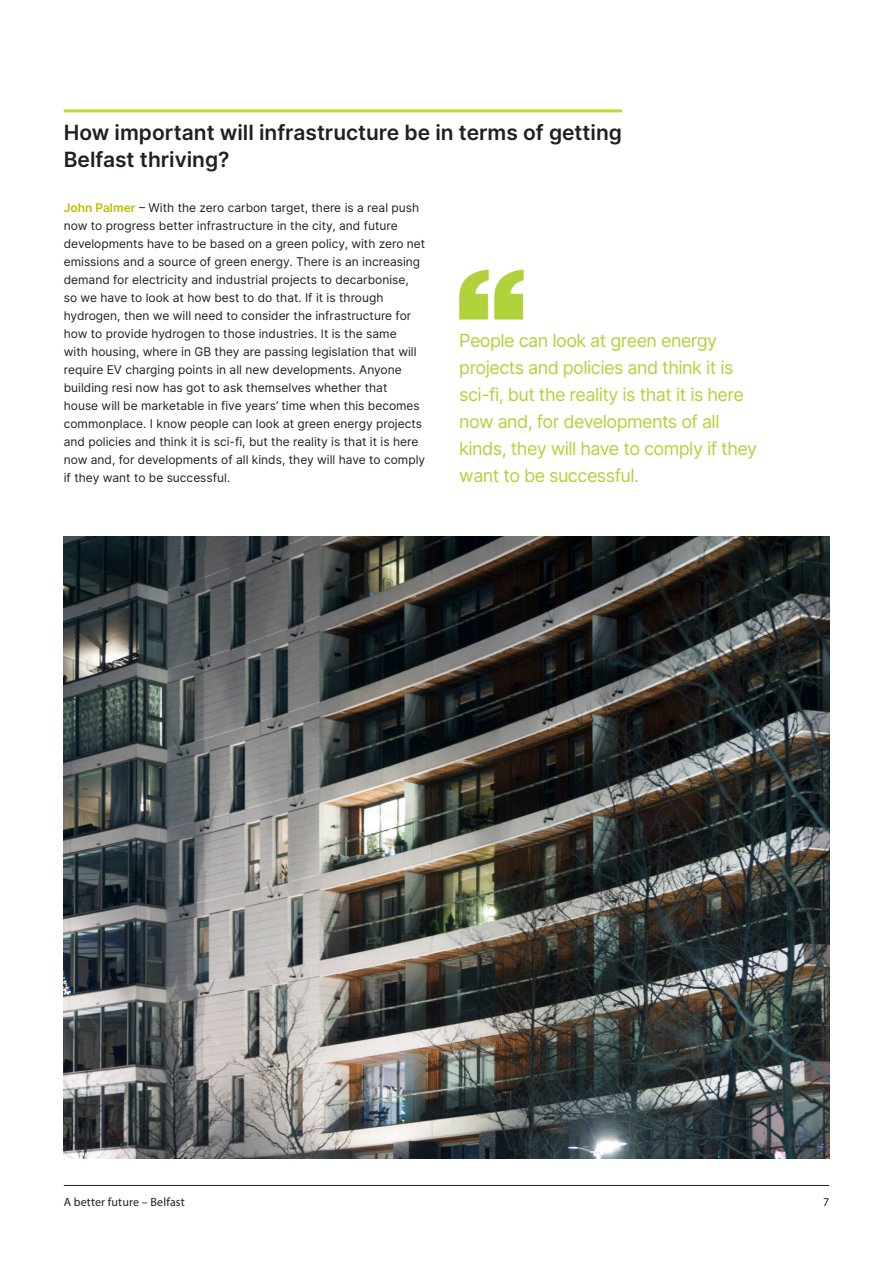
<style>
.page{position:relative;width:893px;height:1263px;background:#fff}
.page>*{position:absolute;margin:0;border:0;box-sizing:border-box;transform-origin:0 0}
.Heading_-_14_-_with{font:600 21px/27px "Inter";color:#231f20}
.Document_Type_-_13{font:18px/27px "Inter";letter-spacing:-.03em;color:#b2d23c}
.Body_Copy__Grid__8pt{font:12px/18px "Inter";color:#231f20}
.t1{font:12px "Myriad Pro";letter-spacing:.01em;color:#231f20}
.s1{font-weight:600;color:#c0bc00}
</style>
<div class="page">
<hr style="left:64px;top:1185px;width:765px;height:1px;background:#231f20">
<svg style="left:459px;top:269px;width:65px;height:50px"></svg>
<img style="left:64px;top:536px;width:765px;height:623px">
<hr style="left:64px;top:109px;width:558px;height:3px;background:#c1d72f">
<p class="Heading_-_14_-_with" style="left:64px;top:118px;width:560px">How important will infrastructure be in terms of getting<br>Belfast thriving?</p>
<p class="Body_Copy__Grid__8pt" style="left:64px;top:198px;width:363px"><span class="s1">John Palmer</span> – With the zero carbon target, there is a real push now to progress better infrastructure in the city, and future developments have to be based on a green policy, with zero net emissions and a source of green energy. There is an increasing demand for electricity and industrial projects to decarbonise, so we have to look at how best to do that. If it is through hydrogen, then we will need to consider the infrastructure for how to provide hydrogen to those industries. It is the same<br>with housing, where in GB they are passing legislation that will require EV charging points in all new developments. Anyone building resi now has got to ask themselves whether that<br>house will be marketable in five years’ time when this becomes commonplace. I know people can look at green energy projects and policies and think it is sci-fi, but the reality is that it is here now and, for developments of all kinds, they will have to comply if they want to be successful.</p>
<p class="Document_Type_-_13" style="left:459px;top:326px;width:299px">People can look at green energy projects and policies and think it is sci-fi, but the reality is that it is here now and, for developments of all kinds, they will have to comply if they want to be successful.</p>
<p class="t1" style="left:64px;top:1195px;width:122px">A better future – Belfast</p>
<p class="t1" style="left:823px;top:1195px;width:8px">7</p>
</div>
